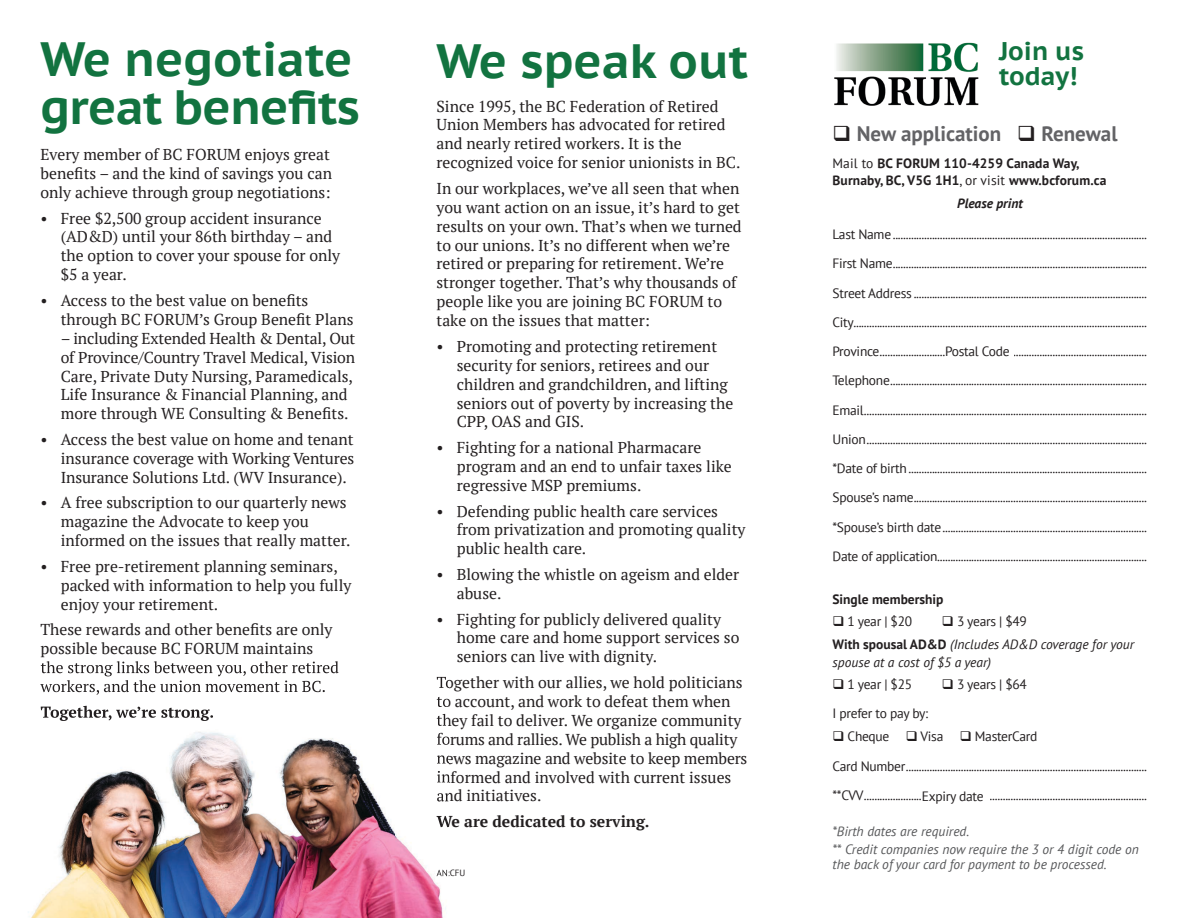
<style>
.page{position:relative;width:1188px;height:918px;background:#fff}
.page>*{position:absolute;margin:0;border:0;box-sizing:border-box;transform-origin:0 0}
.t1{font:700 48px/48px "PT Sans Caption";letter-spacing:-.005em;color:#127340}
.t2{font:700 25.5px/25.5px "PT Sans Caption";color:#127340}
.t3{font:700 21px "PT Sans";color:#636366}
.t4{font:15.75px/18.9px "PT Serif";color:#231f20}
.t5{font:700 15.75px "PT Serif";color:#231f20}
.t6{font:13.5px/29.2px "PT Sans";letter-spacing:-.02em;color:#231f20;text-align:justify}
.t7{font:italic 13.5px/18px "PT Sans";color:#57585a}
.t8{font:700 13.5px/16.2px "PT Sans";letter-spacing:.01em;color:#231f20}
.t9{font:italic 13.5px/22.5px "PT Sans";color:#231f20;text-align:center}
.t10{font:italic 700 13.5px "PT Sans";color:#231f20}
.t11{font:9px "PT Sans";color:#231f20}
.s1{color:#231f20}
.s2{font-weight:400}
.s3{font-style:normal}
.s4{font-weight:700;font-style:normal}
</style>
<div class="page">
<img style="left:28px;top:665px;width:419px;height:253px">
<svg style="left:437px;top:870px;width:11px;height:6px"></svg>
<img style="left:41px;top:661px;width:298px;height:15px">
<img style="left:40px;top:680px;width:285px;height:15px">
<img style="left:41px;top:706px;width:172px;height:15px">
<img style="left:437px;top:676px;width:11px;height:15px">
<img style="left:437px;top:695px;width:11px;height:15px">
<img style="left:437px;top:714px;width:11px;height:15px">
<img style="left:437px;top:733px;width:11px;height:15px">
<img style="left:437px;top:752px;width:11px;height:15px">
<svg style="left:437px;top:771px;width:11px;height:12px"></svg>
<svg style="left:437px;top:789px;width:11px;height:13px"></svg>
<img style="left:436px;top:815px;width:12px;height:15px">
<img style="left:834px;top:42px;width:145px;height:64px">
<h1 class="t1" style="left:40px;top:35px;width:321px">We negotiate great benefits</h1>
<h1 class="t1" style="left:436px;top:36px;width:313px">We speak out</h1>
<p class="t4" style="left:437px;top:96px;width:305px">Since 1995, the BC Federation of Retired Union Members has advocated for retired and nearly retired workers. It is the recognized voice for senior unionists in BC.</p>
<p class="t4" style="left:437px;top:179px;width:307px">In our workplaces, we’ve all seen that when you want action on an issue, it’s hard to get results on your own. That’s when we turned to our unions. It’s no different when we’re retired or preparing for retirement. We’re stronger together. That’s why thousands of people like you are joining BC FORUM to take on the issues that matter:</p>
<p class="t4" style="left:457px;top:337px;width:278px;text-indent:-20px">• Promoting and protecting retirement security for seniors, retirees and our children and grandchildren, and lifting seniors out of poverty by increasing the CPP, OAS and GIS.</p>
<p class="t4" style="left:457px;top:438px;width:277px;text-indent:-20px">• Fighting for a national Pharmacare program and an end to unfair taxes like regressive MSP premiums.</p>
<p class="t4" style="left:457px;top:501px;width:290px;text-indent:-20px">• Defending public health care services from privatization and promoting quality public health care.</p>
<p class="t4" style="left:457px;top:565px;width:284px;text-indent:-20px">• Blowing the whistle on ageism and elder abuse.</p>
<p class="t4" style="left:457px;top:609px;width:284px;text-indent:-20px">• Fighting for publicly delivered quality home care and home support services so seniors can live with dignity.</p>
<p class="t4" style="left:437px;top:673px;width:312px">Together with our allies, we hold politicians to account, and work to defeat them when they fail to deliver. We organize community forums and rallies. We publish a high quality news magazine and website to keep members informed and involved with current issues and initiatives.</p>
<p class="t5" style="left:437px;top:811px;width:215px">We are dedicated to serving.</p>
<p class="t4" style="left:40px;top:145px;width:293px">Every member of BC FORUM enjoys great benefits – and the kind of savings you can only achieve through group negotiations:</p>
<p class="t4" style="left:61px;top:208px;width:281px;text-indent:-20px">• Free $2,500 group accident insurance (AD&amp;D) until your 86th birthday – and the option to cover your spouse for only $5 a year.</p>
<p class="t4" style="left:61px;top:291px;width:294px;text-indent:-20px">• Access to the best value on benefits through BC FORUM’s Group Benefit Plans</p>
<p class="t4" style="left:61px;top:329px;width:296px">– including Extended Health &amp; Dental, Out of Province/Country Travel Medical, Vision Care, Private Duty Nursing, Paramedicals, Life Insurance &amp; Financial Planning, and more through WE Consulting &amp; Benefits.</p>
<p class="t4" style="left:61px;top:430px;width:295px;text-align:justify;text-indent:-20px">• Access the best value on home and tenant insurance coverage with Working Ventures Insurance Solutions Ltd. (WV Insurance).</p>
<p class="t4" style="left:61px;top:493px;width:291px;text-indent:-20px">• A free subscription to our quarterly news magazine the Advocate to keep you informed on the issues that really matter.</p>
<p class="t4" style="left:61px;top:557px;width:292px;text-indent:-20px">• Free pre-retirement planning seminars, packed with information to help you fully enjoy your retirement.</p>
<p class="t4" style="left:40px;top:620px;width:294px">These rewards and other benefits are only possible because BC FORUM maintains</p>
<p class="t11" style="left:436px;top:867px;width:30px">AN:CFU</p>
<h2 class="t2" style="left:999px;top:38px;width:87px">Join us today!</h2>
<h3 class="t3" style="left:832px;top:120px;width:287px"><span class="s1">❑</span> New application <span class="s1">❑</span> Renewal</h3>
<p class="t8" style="left:832px;top:155px;width:276px"><span class="s2">Mail to</span> BC FORUM 110-4259 Canada Way,<br>Burnaby, BC, V5G 1H1<span class="s2">, or visit</span> www.bcforum.ca</p>
<p class="t10" style="left:957px;top:194px;width:67px">Please print</p>
<p class="t6" style="left:832px;top:219px;width:316px">Last Name.................................................................................................<br>First Name.................................................................................................<br>Street Address .........................................................................................<br>City................................................................................................................<br>Province......................................................................................................<br>Telephone..................................................................................................<br>Email............................................................................................................<br>Union........................................................................................................... *Date of birth...........................................................................................<br>Spouse’s name......................................................................................... *Spouse’s birth date..............................................................................<br>Date of application................................................................................</p>
<p class="t8" style="left:832px;top:590px;width:113px">Single membership</p>
<p class="t6" style="left:832px;top:606px;width:81px">❑ 1 year | $20</p>
<p class="t6" style="left:945px;top:336px;width:66px">Postal Code</p>
<p class="t9" style="left:832px;top:610px;width:303px">❑ <span class="s3">3 years | $49<br></span><span class="s4">With spousal AD&amp;D</span> (Includes AD&amp;D coverage for your</p>
<p class="t9" style="left:832px;top:650px;width:160px">spouse at a cost of $5 a year)</p>
<p class="t6" style="left:832px;top:669px;width:81px">❑ 1 year | $25</p>
<p class="t6" style="left:942px;top:669px;width:87px">❑ 3 years | $64</p>
<p class="t6" style="left:832px;top:699px;width:97px">I prefer to pay by:</p>
<p class="t6" style="left:832px;top:721px;width:206px">❑ Cheque ❑ Visa ❑ MasterCard</p>
<p class="t6" style="left:832px;top:751px;width:316px">Card Number............................................................................................ **CVV............................................................................................................</p>
<p class="t7" style="left:832px;top:822px;width:308px">*Birth dates are required.<br>** Credit companies now require the 3 or 4 digit code on</p>
<p class="t7" style="left:832px;top:855px;width:276px">the back of your card for payment to be processed.</p>
<p class="t6" style="left:922px;top:781px;width:63px">Expiry date</p>
</div>
